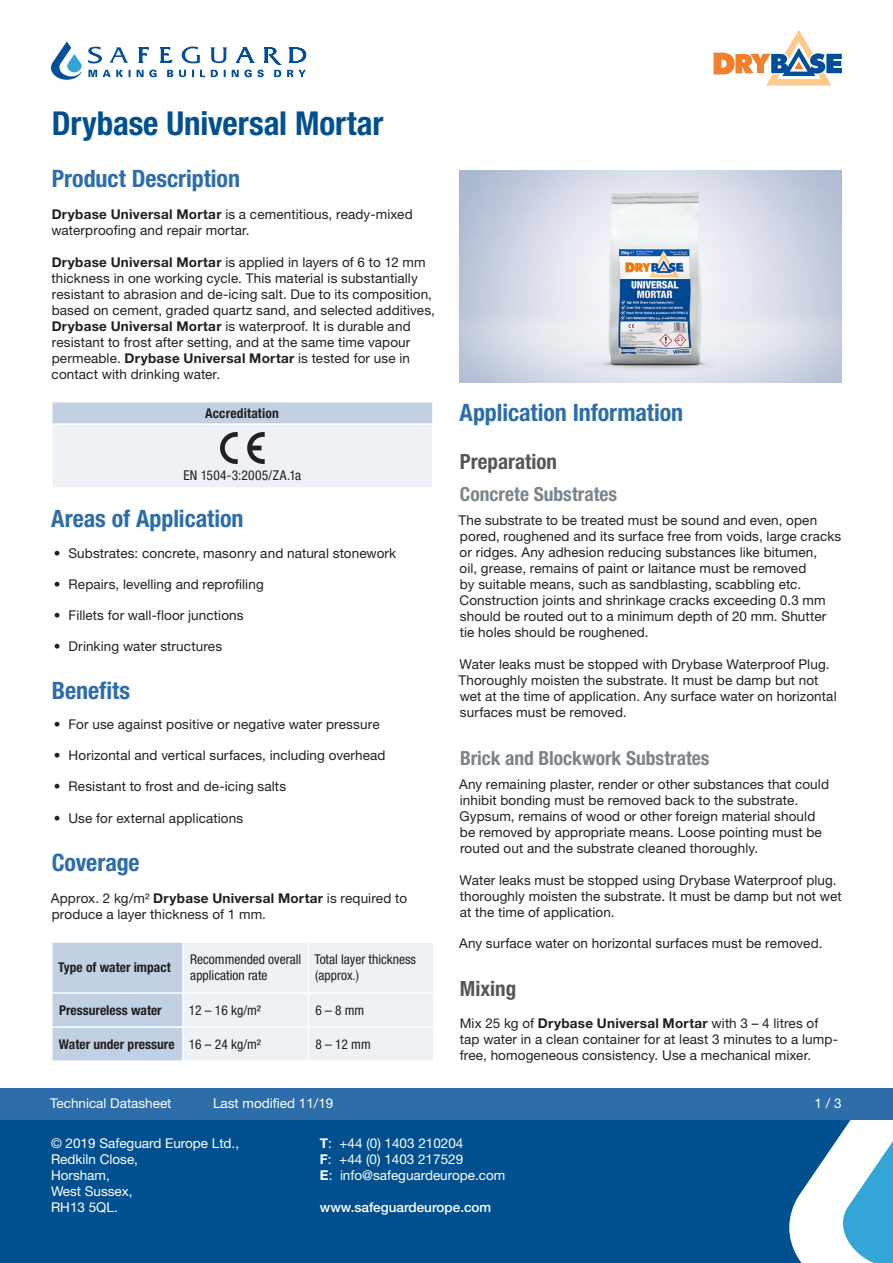
<style>
.page{position:relative;width:893px;height:1263px;background:#fff}
.page>*{position:absolute;margin:0;border:0;box-sizing:border-box;transform-origin:0 0}
.Header_1_-_7_5mm_Lea{font:700 condensed 33px "Helvetica Neue LT Std";letter-spacing:-.005em;color:#005090}
.Header_2_-_7_5mm_Lea{font:700 condensed 24px "Helvetica Neue LT Std";letter-spacing:-.005em;color:#2d6da9}
.Header_3_-_7_5mm_Lea{font:700 condensed 21px "Helvetica Neue LT Std";color:#54575a}
.Header_4_-_7_5mm_Lea{font:700 condensed 19.5px "Helvetica Neue LT Std";color:#7c858c}
.Paragraph_-_3_75mm_L{font:13.5px/15.9px "Helvetica Neue LT Std";letter-spacing:.01em;color:#231f20}
.t1{font:13.5px/15.9px "Helvetica Neue LT Std";color:#fff}
.Table___Note_-_3_75m{font:condensed 13.5px/15.9px "Helvetica Neue LT Std";color:#231f20}
.Table_Heading_-_3_75{font:700 condensed 13.5px "Helvetica Neue LT Std";color:#231f20}
.t2{font:500 13.5px "Helvetica Neue LT Std";color:#fff}
.Paragraph_-_3_75mm_L-2{font:condensed 13.5px "Helvetica Neue LT Std";letter-spacing:.02em;color:#231f20}
.s1{font-weight:700}
</style>
<div class="page">
<div style="left:0;top:1103px;width:893px;height:160px;background:#005090"></div>
<svg style="left:789px;top:1119px;width:104px;height:144px"></svg>
<div style="left:0;top:1087px;width:893px;height:32px;background:#2d6da9"></div>
<svg style="left:51px;top:41px;width:255px;height:39px"></svg>
<svg style="left:714px;top:30px;width:128px;height:56px"></svg>
<div style="left:52px;top:402px;width:381px;height:22px;background:#c2d0e3"></div>
<div style="left:52px;top:424px;width:381px;height:64px;background:#eef2f7"></div>
<hr style="left:432px;top:402px;width:2px;height:21px;background:#fff">
<hr style="left:51px;top:402px;width:2px;height:21px;background:#fff">
<hr style="left:51px;top:423px;width:383px;height:2px;background:#fff">
<hr style="left:51px;top:425px;width:2px;height:62px;background:#fff">
<hr style="left:432px;top:425px;width:2px;height:62px;background:#fff">
<hr style="left:51px;top:487px;width:383px;height:2px;background:#fff">
<svg style="left:247px;top:432px;width:18px;height:32px"></svg>
<svg style="left:220px;top:432px;width:18px;height:32px"></svg>
<svg style="left:53px;top:943px;width:380px;height:117px;background:#dee6f0"></svg>
<hr style="left:51px;top:992px;width:132px;height:2px;background:#fff">
<hr style="left:183px;top:992px;width:125px;height:2px;background:#fff">
<hr style="left:308px;top:992px;width:127px;height:2px;background:#fff">
<hr style="left:51px;top:1026px;width:132px;height:2px;background:#fff">
<hr style="left:183px;top:1026px;width:125px;height:2px;background:#fff">
<hr style="left:308px;top:1026px;width:127px;height:2px;background:#fff">
<hr style="left:182px;top:943px;width:2px;height:49px;background:#fff">
<hr style="left:308px;top:943px;width:1px;height:49px;background:#fff">
<hr style="left:182px;top:994px;width:2px;height:32px;background:#fff">
<hr style="left:308px;top:994px;width:1px;height:32px;background:#fff">
<hr style="left:182px;top:1028px;width:2px;height:32px;background:#fff">
<hr style="left:308px;top:1028px;width:1px;height:32px;background:#fff">
<img style="left:459px;top:170px;width:383px;height:213px">
<p class="Header_1_-_7_5mm_Lea" style="left:52px;top:103px;width:333px">Drybase Universal Mortar</p>
<h2 class="Header_2_-_7_5mm_Lea" style="left:52px;top:164px;width:190px">Product Description</h2>
<p class="Paragraph_-_3_75mm_L" style="left:51px;top:206px;width:363px"><span class="s1">Drybase Universal Mortar</span> is a cementitious, ready-mixed waterproofing and repair mortar.</p>
<p class="Paragraph_-_3_75mm_L" style="left:52px;top:254px;width:385px"><span class="s1">Drybase Universal Mortar</span> is applied in layers of 6 to 12 mm thickness in one working cycle. This material is substantially resistant to abrasion and de-icing salt. Due to its composition, based on cement, graded quartz sand, and selected additives, <span class="s1">Drybase Universal Mortar</span> is waterproof. It is durable and resistant to frost after setting, and at the same time vapour permeable. <span class="s1">Drybase Universal Mortar</span> is tested for use in contact with drinking water.</p>
<p class="Table_Heading_-_3_75" style="left:205px;top:405px;width:75px">Accreditation</p>
<p class="Paragraph_-_3_75mm_L-2" style="left:183px;top:467px;width:119px">EN 1504-3:2005/ZA.1a</p>
<h2 class="Header_2_-_7_5mm_Lea" style="left:51px;top:504px;width:194px">Areas of Application</h2>
<p class="Paragraph_-_3_75mm_L" style="left:54px;top:545px;width:344px">• Substrates: concrete, masonry and natural stonework</p>
<p class="Paragraph_-_3_75mm_L" style="left:54px;top:576px;width:211px">• Repairs, levelling and reprofiling</p>
<p class="Paragraph_-_3_75mm_L" style="left:54px;top:607px;width:191px">• Fillets for wall-floor junctions</p>
<p class="Paragraph_-_3_75mm_L" style="left:54px;top:638px;width:170px">• Drinking water structures</p>
<h2 class="Header_2_-_7_5mm_Lea" style="left:52px;top:675px;width:80px">Benefits</h2>
<p class="Paragraph_-_3_75mm_L" style="left:54px;top:716px;width:327px">• For use against positive or negative water pressure</p>
<p class="Paragraph_-_3_75mm_L" style="left:54px;top:747px;width:333px">• Horizontal and vertical surfaces, including overhead</p>
<p class="Paragraph_-_3_75mm_L" style="left:54px;top:778px;width:234px">• Resistant to frost and de-icing salts</p>
<p class="Paragraph_-_3_75mm_L" style="left:54px;top:810px;width:191px">• Use for external applications</p>
<h2 class="Header_2_-_7_5mm_Lea" style="left:52px;top:848px;width:90px">Coverage</h2>
<p class="Paragraph_-_3_75mm_L" style="left:51px;top:890px;width:358px">Approx. 2 kg/m² <span class="s1">Drybase Universal Mortar</span> is required to produce a layer thickness of 1 mm.</p>
<p class="Table_Heading_-_3_75" style="left:58px;top:959px;width:114px">Type of water impact</p>
<p class="Table___Note_-_3_75m" style="left:190px;top:951px;width:113px">Recommended overall application rate</p>
<p class="Table___Note_-_3_75m" style="left:314px;top:951px;width:103px">Total layer thickness (approx.)</p>
<p class="Table_Heading_-_3_75" style="left:59px;top:1002px;width:104px">Pressureless water</p>
<p class="Table___Note_-_3_75m" style="left:189px;top:1002px;width:74px">12 – 16 kg/m²</p>
<p class="Table___Note_-_3_75m" style="left:315px;top:1002px;width:50px">6 – 8 mm</p>
<p class="Table_Heading_-_3_75" style="left:59px;top:1036px;width:117px">Water under pressure</p>
<p class="Table___Note_-_3_75m" style="left:189px;top:1036px;width:74px">16 – 24 kg/m²</p>
<p class="Table___Note_-_3_75m" style="left:315px;top:1036px;width:57px">8 – 12 mm</p>
<h2 class="Header_2_-_7_5mm_Lea" style="left:459px;top:398px;width:225px">Application Information</h2>
<p class="Header_3_-_7_5mm_Lea" style="left:460px;top:449px;width:98px">Preparation</p>
<p class="Header_4_-_7_5mm_Lea" style="left:460px;top:482px;width:159px">Concrete Substrates</p>
<p class="Paragraph_-_3_75mm_L" style="left:458px;top:512px;width:384px">The substrate to be treated must be sound and even, open pored, roughened and its surface free from voids, large cracks or ridges. Any adhesion reducing substances like bitumen,<br>oil, grease, remains of paint or laitance must be removed<br>by suitable means, such as sandblasting, scabbling etc.<br>Construction joints and shrinkage cracks exceeding 0.3 mm should be routed out to a minimum depth of 20 mm. Shutter tie holes should be roughened.</p>
<p class="Paragraph_-_3_75mm_L" style="left:458px;top:656px;width:380px">Water leaks must be stopped with Drybase Waterproof Plug.<br>Thoroughly moisten the substrate. It must be damp but not wet at the time of application. Any surface water on horizontal surfaces must be removed.</p>
<p class="Header_4_-_7_5mm_Lea" style="left:460px;top:746px;width:251px">Brick and Blockwork Substrates</p>
<p class="Paragraph_-_3_75mm_L" style="left:459px;top:776px;width:371px">Any remaining plaster, render or other substances that could inhibit bonding must be removed back to the substrate.<br>Gypsum, remains of wood or other foreign material should be removed by appropriate means. Loose pointing must be routed out and the substrate cleaned thoroughly.</p>
<p class="Paragraph_-_3_75mm_L" style="left:460px;top:872px;width:384px">Water leaks must be stopped using Drybase Waterproof plug. thoroughly moisten the substrate. It must be damp but not wet at the time of application.</p>
<p class="Paragraph_-_3_75mm_L" style="left:459px;top:935px;width:365px">Any surface water on horizontal surfaces must be removed.</p>
<p class="Header_3_-_7_5mm_Lea" style="left:460px;top:976px;width:58px">Mixing</p>
<p class="Paragraph_-_3_75mm_L" style="left:460px;top:1015px;width:380px">Mix 25 kg of <span class="s1">Drybase Universal Mortar</span> with 3 – 4 litres of tap water in a clean container for at least 3 minutes to a lump&shy;free, homogeneous consistency. Use a mechanical mixer.</p>
<p class="t1" style="left:50px;top:1095px;width:123px">Technical Datasheet</p>
<p class="t1" style="left:213px;top:1095px;width:122px">Last modified 11/19</p>
<p class="t1" style="left:814px;top:1095px;width:29px">1 / 3</p>
<p class="t1" style="left:51px;top:1135px;width:190px">© 2019 Safeguard Europe Ltd.,<br>Redkiln Close,<br>Horsham,<br>West Sussex,<br>RH13 5QL.</p>
<p class="t1" style="left:320px;top:1135px;width:187px"><span class="s1">T</span>: +44 (0) 1403 210204<br><span class="s1">F</span>: +44 (0) 1403 217529<br><span class="s1">E</span>: info@safeguardeurope.com</p>
<p class="t2" style="left:320px;top:1199px;width:173px">www.safeguardeurope.com</p>
</div>
